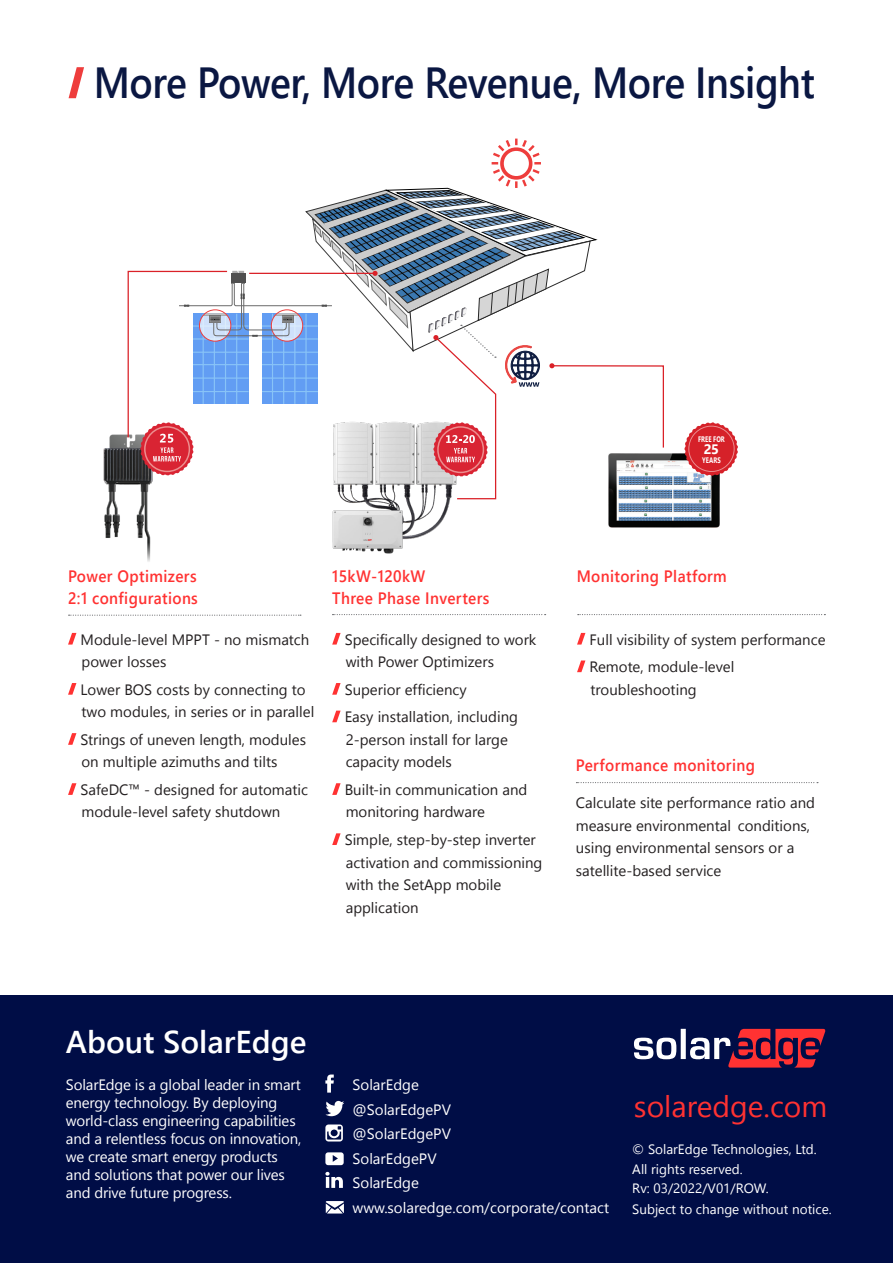
<style>
.page{position:relative;width:893px;height:1263px;background:#fff}
.page>*{position:absolute;margin:0;border:0;box-sizing:border-box;transform-origin:0 0}
.Main_Title_N{font:600 43.5px "Segoe UI";letter-spacing:-.01em;color:#0a1742;scale:.9 1}
.t1{font:600 31.5px "Segoe UI";color:#fff}
.t2{font:30px "Segoe UI";color:#ff3232}
.Subtitle_red_new{font:600 16.5px "Segoe UI";letter-spacing:.025em;color:#ff3232;scale:.93 1}
.Body_N{font:15px/22.5px "Segoe UI";color:#231f20}
.Body{font:15px/18px "Segoe UI";letter-spacing:-.01em;color:#fff}
.Pg_Subheader_2line{font:700 13.65px "Segoe UI";color:#fff}
.Body-2{font:13.5px/19.5px "Segoe UI";color:#fff}
.Pg_Subheader_2line-2{font:700 7.95px "Segoe UI";letter-spacing:.005em;color:#fff;scale:.75 1}
</style>
<div class="page">
<img style="left:332px;top:500px;width:118px;height:54px">
<img style="left:103px;top:434px;width:48px;height:128px">
<svg style="left:68px;top:633px;width:8px;height:11px"></svg>
<svg style="left:68px;top:683px;width:8px;height:12px"></svg>
<svg style="left:68px;top:733px;width:8px;height:12px"></svg>
<svg style="left:68px;top:783px;width:8px;height:12px"></svg>
<svg style="left:577px;top:633px;width:8px;height:11px"></svg>
<svg style="left:577px;top:660px;width:8px;height:12px"></svg>
<svg style="left:332px;top:633px;width:9px;height:11px"></svg>
<svg style="left:332px;top:683px;width:9px;height:12px"></svg>
<svg style="left:332px;top:711px;width:9px;height:11px"></svg>
<svg style="left:332px;top:783px;width:9px;height:12px"></svg>
<svg style="left:332px;top:833px;width:9px;height:12px"></svg>
<svg style="left:578px;top:614px;width:247px;height:1px"></svg>
<svg style="left:332px;top:614px;width:214px;height:1px"></svg>
<svg style="left:69px;top:615px;width:232px;height:1px"></svg>
<svg style="left:576px;top:782px;width:242px;height:1px"></svg>
<img style="left:608px;top:454px;width:112px;height:74px">
<div style="left:0;top:995px;width:893px;height:268px;background:#000d46"></div>
<svg style="left:634px;top:1029px;width:192px;height:38px"></svg>
<svg style="left:325px;top:1124px;width:18px;height:17px"></svg>
<svg style="left:325px;top:1172px;width:18px;height:16px"></svg>
<svg style="left:325px;top:1074px;width:9px;height:18px"></svg>
<svg style="left:325px;top:1101px;width:19px;height:15px"></svg>
<svg style="left:325px;top:1152px;width:19px;height:13px"></svg>
<svg style="left:326px;top:1201px;width:18px;height:12px"></svg>
<svg style="left:684px;top:422px;width:54px;height:54px"></svg>
<svg style="left:127px;top:138px;width:538px;height:362px"></svg>
<svg style="left:69px;top:67px;width:15px;height:31px"></svg>
<p class="Main_Title_N" style="left:94px;top:47px;width:803px">More Power, More Revenue, More Insight</p>
<p class="Pg_Subheader_2line-2" style="left:698px;top:432px;width:37px">FREE FOR</p>
<p class="Pg_Subheader_2line-2" style="left:702px;top:454px;width:26px">YEARS</p>
<p class="Pg_Subheader_2line" style="left:704px;top:438px;width:17px">25</p>
<p class="Subtitle_red_new" style="left:68px;top:563px;width:140px">Power Optimizers</p>
<p class="Subtitle_red_new" style="left:68px;top:584px;width:141px">2:1 configurations</p>
<p class="Body_N" style="left:81px;top:628px;width:230px">Module-level MPPT - no mismatch power losses</p>
<p class="Body_N" style="left:81px;top:678px;width:235px">Lower BOS costs by connecting to two modules, in series or in parallel</p>
<p class="Body_N" style="left:81px;top:728px;width:227px">Strings of uneven length, modules on multiple azimuths and tilts</p>
<p class="Body_N" style="left:81px;top:778px;width:229px">SafeDC™ - designed for automatic module-level safety shutdown</p>
<p class="Subtitle_red_new" style="left:332px;top:563px;width:102px">15kW-120kW</p>
<p class="Subtitle_red_new" style="left:577px;top:563px;width:163px">Monitoring Platform</p>
<p class="Subtitle_red_new" style="left:332px;top:584px;width:171px">Three Phase Inverters</p>
<p class="Body_N" style="left:345px;top:628px;width:193px">Specifically designed to work with Power Optimizers</p>
<p class="Body_N" style="left:345px;top:678px;width:124px">Superior efficiency</p>
<p class="Body_N" style="left:345px;top:705px;width:175px">Easy installation, including<br>2-person install for large capacity models</p>
<p class="Body_N" style="left:345px;top:778px;width:184px">Built-in communication and monitoring hardware</p>
<p class="Body_N" style="left:345px;top:828px;width:199px">Simple, step-by-step inverter activation and commissioning with the SetApp mobile application</p>
<p class="Body_N" style="left:590px;top:628px;width:237px">Full visibility of system performance</p>
<p class="Body_N" style="left:590px;top:655px;width:146px">Remote, module-level troubleshooting</p>
<p class="Subtitle_red_new" style="left:576px;top:751px;width:194px">Performance monitoring</p>
<p class="Body_N" style="left:576px;top:791px;width:241px">Calculate site performance ratio and measure environmental conditions, using environmental sensors or a satellite-based service</p>
<p class="t1" style="left:66px;top:1016px;width:242px">About SolarEdge</p>
<p class="Body" style="left:66px;top:1075px;width:237px">SolarEdge is a global leader in smart energy technology. By deploying world-class engineering capabilities and a relentless focus on innovation, we create smart energy products and solutions that power our lives and drive future progress.</p>
<p class="Body" style="left:353px;top:1075px;width:68px">SolarEdge</p>
<p class="Body" style="left:353px;top:1100px;width:100px">@SolarEdgePV</p>
<p class="Body" style="left:353px;top:1124px;width:100px">@SolarEdgePV</p>
<p class="Body" style="left:353px;top:1149px;width:86px">SolarEdgePV</p>
<p class="Body" style="left:353px;top:1174px;width:68px">SolarEdge</p>
<p class="Body" style="left:353px;top:1198px;width:258px">www.solaredge.com/corporate/contact</p>
<p class="t2" style="left:634px;top:1082px;width:195px">solaredge.com</p>
<p class="Body-2" style="left:632px;top:1139px;width:186px">© SolarEdge Technologies, Ltd.<br>All rights reserved.<br>Rv: 03/2022/V01/ROW.</p>
<p class="Body-2" style="left:632px;top:1199px;width:201px">Subject to change without notice.</p>
</div>
